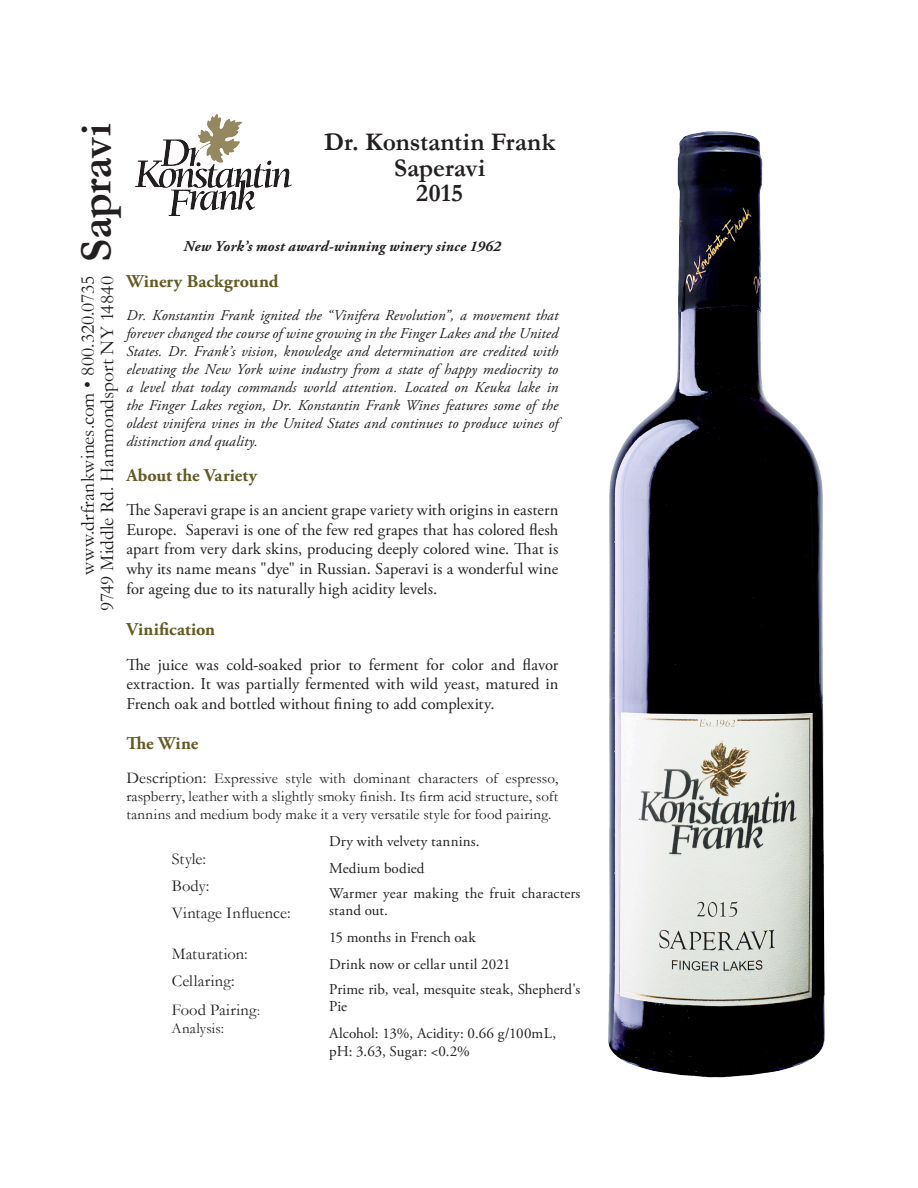
<style>
.page{position:relative;width:918px;height:1188px;background:#fff}
.page>*{position:absolute;margin:0;border:0;box-sizing:border-box;transform-origin:0 0}
.t1{font:700 45px "Garamond";letter-spacing:-.01em;color:#231f20}
.t2{font:700 25.5px/25.5px "Garamond";color:#231f20;text-align:center}
.t3{font:19.5px/19.5px "Garamond";color:#231f20;text-align:right}
.t4{font:700 18px "Adobe Garamond Pro";letter-spacing:.01em;color:#635a24}
.t5{font:16.5px/19.8px "Adobe Garamond Pro";letter-spacing:.005em;color:#231f20;text-align:justify}
.t6{font:16.5px "Garamond";letter-spacing:.01em;color:#231f20}
.t7{font:italic 15px/18px "Adobe Garamond Pro";letter-spacing:.01em;color:#231f20;text-align:justify}
.t8{font:15px/16.5px "Adobe Garamond Pro";letter-spacing:.01em;color:#231f20}
.t9{font:15px/18px "Garamond";letter-spacing:.01em;color:#231f20;text-align:justify}
.t10{font:italic 700 15px "Adobe Garamond Pro";letter-spacing:.015em;color:#231f20}
.s1{font-size:16.5px}
.s2{font-size:13.5px}
</style>
<div class="page">
<img style="left:135px;top:114px;width:156px;height:101px">
<img style="left:608px;top:131px;width:217px;height:947px">
<p class="t1" style="left:66px;top:262px;width:140px;rotate:-90deg">Sapravi</p>
<p class="t2" style="left:324px;top:129px;width:233px">Dr. Konstantin Frank<br>Saperavi</p>
<p class="t2" style="left:416px;top:180px;width:48px">2015</p>
<p class="t10" style="left:184px;top:238px;width:319px">New York’s most award-winning winery since 1962</p>
<p class="t4" style="left:126px;top:271px;width:154px">Winery Background</p>
<p class="t7" style="left:126px;top:306px;width:434px">Dr. Konstantin Frank ignited the “Vinifera Revolution”, a movement that forever changed the course of wine growing in the Finger Lakes and the United States. Dr. Frank’s vision, knowledge and determination are credited with elevating the New York wine industry from a state of happy mediocrity to a level that today commands world attention. Located on Keuka lake in the Finger Lakes region, Dr. Konstantin Frank Wines features some of the oldest vinifera vines in the United States and continues to produce wines of distinction and quality.</p>
<p class="t4" style="left:126px;top:464px;width:133px">About the Variety</p>
<p class="t5" style="left:126px;top:500px;width:434px">The Saperavi grape is an ancient grape variety with origins in eastern Europe. Saperavi is one of the few red grapes that has colored flesh apart from very dark skins, producing deeply colored wine. That is why its name means "dye" in Russian. Saperavi is a wonderful wine for ageing due to its naturally high acidity levels.</p>
<p class="t4" style="left:126px;top:619px;width:90px">Vinification</p>
<p class="t5" style="left:126px;top:655px;width:434px">The juice was cold-soaked prior to ferment for color and flavor extraction. It was partially fermented with wild yeast, matured in French oak and bottled without fining to add complexity.</p>
<p class="t4" style="left:126px;top:733px;width:73px">The Wine</p>
<p class="t9" style="left:126px;top:769px;width:433px"><span class="s1">Description:</span> Expressive style with dominant characters of espresso, raspberry, leather with a slightly smoky finish. Its firm acid structure, soft tannins and medium body make it a very versatile style for food pairing.</p>
<p class="t6" style="left:172px;top:848px;width:36px">Style:</p>
<p class="t6" style="left:172px;top:875px;width:39px">Body:</p>
<p class="t6" style="left:172px;top:902px;width:120px">Vintage Influence:</p>
<p class="t6" style="left:172px;top:943px;width:78px">Maturation:</p>
<p class="t6" style="left:172px;top:970px;width:65px">Cellaring:</p>
<p class="t6" style="left:172px;top:999px;width:90px">Food Pairing<span class="s2">:</span></p>
<p class="t9" style="left:171px;top:1019px;width:54px">Analysis:</p>
<p class="t3" style="left:77px;top:611px;width:336px;rotate:-90deg">www.drfrankwines.com • 800.320.0735<br>9749 Middle Rd. Hammondsport NY 14840</p>
<p class="t8" style="left:329px;top:833px;width:152px">Dry with velvety tannins.</p>
<p class="t8" style="left:329px;top:860px;width:97px">Medium bodied</p>
<p class="t8" style="left:329px;top:886px;width:253px">Warmer year making the fruit characters stand out.</p>
<p class="t8" style="left:329px;top:929px;width:148px">15 months in French oak</p>
<p class="t8" style="left:329px;top:956px;width:183px">Drink now or cellar until 2021</p>
<p class="t8" style="left:329px;top:982px;width:253px">Prime rib, veal, mesquite steak, Shepherd's<br>Pie</p>
<p class="t8" style="left:329px;top:1024px;width:229px;line-height:18px">Alcohol: 13%, Acidity: 0.66 g/100mL, pH: 3.63, Sugar: &lt;0.2%</p>
</div>
